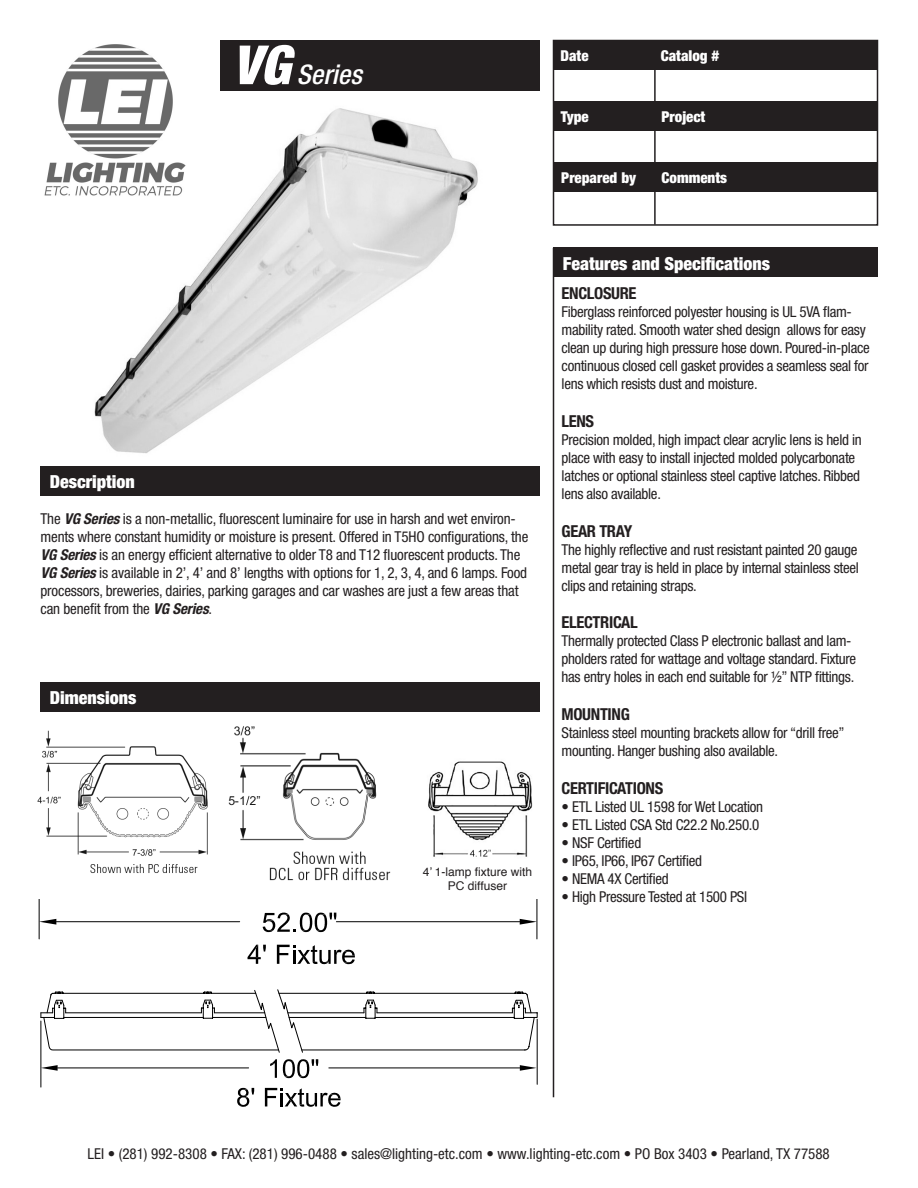
<style>
.page{position:relative;width:918px;height:1188px;background:#fff}
.page>*{position:absolute;margin:0;border:0;box-sizing:border-box;transform-origin:0 0}
.t1{font:italic 500 condensed 27px "Helvetica Neue";color:#fff}
.t2{font:900 condensed 18px "Helvetica Neue";color:#fff}
.Text{font:700 condensed 16.5px "Helvetica Neue";letter-spacing:-.02em;color:#231f20}
.Text-2{font:condensed 15px/18px "Helvetica Neue";letter-spacing:-.02em;color:#231f20}
.Tab_Text{font:condensed 15px "Helvetica Neue";letter-spacing:-.02em;color:#231f20}
.Text-3{font:condensed 15px "Helvetica Neue";color:#231f20}
.t3{font:900 condensed 15px "Helvetica Neue";color:#fff}
.t4{font:12px/14.4px "Helvetica";color:#231f20;text-align:center}
.s1{font-weight:900;font-size:54px}
.s2{font-weight:700;font-style:italic}
</style>
<div class="page">
<div style="left:553px;top:40px;width:325px;height:186px;border:2px solid #231f20"></div>
<hr style="left:654px;top:40px;width:2px;height:185px;background:#231f20">
<img style="left:78px;top:108px;width:412px;height:359px">
<div style="left:40px;top:467px;width:500px;height:29px;background:#231f20"></div>
<div style="left:220px;top:40px;width:320px;height:51px;background:#231f20"></div>
<div style="left:40px;top:682px;width:500px;height:29px;background:#231f20"></div>
<div style="left:553px;top:40px;width:325px;height:30px;background:#231f20"></div>
<div style="left:554px;top:101px;width:324px;height:29px;background:#231f20"></div>
<div style="left:554px;top:163px;width:324px;height:29px;background:#231f20"></div>
<div style="left:554px;top:248px;width:324px;height:29px;background:#231f20"></div>
<hr style="left:553px;top:248px;width:1px;height:849px;background:#231f20">
<img style="left:37px;top:730px;width:171px;height:143px">
<img style="left:228px;top:726px;width:163px;height:155px">
<img style="left:428px;top:761px;width:105px;height:96px">
<hr style="left:46px;top:1112px;width:197px;height:1px;background:#000">
<svg style="left:40px;top:1051px;width:498px;height:37px"></svg>
<svg style="left:520px;top:1065px;width:17px;height:6px"></svg>
<hr style="left:329px;top:1067px;width:191px;height:1px;background:#000">
<svg style="left:270px;top:1059px;width:7px;height:19px"></svg>
<svg style="left:283px;top:1059px;width:35px;height:19px"></svg>
<svg style="left:237px;top:1088px;width:17px;height:19px"></svg>
<svg style="left:265px;top:1088px;width:76px;height:19px"></svg>
<svg style="left:41px;top:1065px;width:17px;height:6px"></svg>
<hr style="left:58px;top:1067px;width:191px;height:1px;background:#000">
<svg style="left:38px;top:900px;width:500px;height:151px"></svg>
<img style="left:44px;top:44px;width:158px;height:168px">
<p class="t1" style="left:232px;top:58px;width:131px"><span class="s1">VG</span> Series</p>
<p class="t2" style="left:50px;top:471px;width:86px">Description</p>
<p class="Text-2" style="left:40px;top:510px;width:489px">The <span class="s2">VG Series</span> is a non-metallic, fluorescent luminaire for use in harsh and wet environ&shy;ments where constant humidity or moisture is present. Offered in T5HO configurations, the <span class="s2">VG Series</span> is an energy efficient alternative to older T8 and T12 fluorescent products. The <span class="s2">VG Series</span> is available in 2’, 4’ and 8’ lengths with options for 1, 2, 3, 4, and 6 lamps. Food processors, breweries, dairies, parking garages and car washes are just a few areas that can benefit from the <span class="s2">VG Series</span>.</p>
<p class="t2" style="left:50px;top:686px;width:88px">Dimensions</p>
<p class="t4" style="left:423px;top:865px;width:111px">4’ 1-lamp fixture with<br>PC diffuser</p>
<p class="t3" style="left:561px;top:47px;width:30px">Date</p>
<p class="t3" style="left:661px;top:47px;width:60px">Catalog #</p>
<p class="t3" style="left:561px;top:107px;width:30px">Type</p>
<p class="t3" style="left:662px;top:107px;width:45px">Project</p>
<p class="t3" style="left:561px;top:169px;width:76px">Prepared by</p>
<p class="t3" style="left:662px;top:169px;width:67px">Comments</p>
<p class="t2" style="left:563px;top:252px;width:209px">Features and Specifications</p>
<p class="Text" style="left:562px;top:283px;width:76px">ENCLOSURE</p>
<p class="Text-2" style="left:562px;top:303px;width:310px">Fiberglass reinforced polyester housing is UL 5VA flam&shy;mability rated. Smooth water shed design allows for easy clean up during high pressure hose down. Poured-in-place continuous closed cell gasket provides a seamless seal for lens which resists dust and moisture.</p>
<p class="Text" style="left:562px;top:411px;width:34px">LENS</p>
<p class="Text-2" style="left:562px;top:430px;width:302px">Precision molded, high impact clear acrylic lens is held in place with easy to install injected molded polycarbonate latches or optional stainless steel captive latches. Ribbed lens also available.</p>
<p class="Text" style="left:562px;top:521px;width:72px">GEAR TRAY</p>
<p class="Text-2" style="left:562px;top:540px;width:299px;text-align:justify">The highly reflective and rust resistant painted 20 gauge metal gear tray is held in place by internal stainless steel clips and retaining straps.</p>
<p class="Text" style="left:562px;top:613px;width:78px">ELECTRICAL</p>
<p class="Text-2" style="left:562px;top:632px;width:296px">Thermally protected Class P electronic ballast and lam&shy;pholders rated for wattage and voltage standard. Fixture has entry holes in each end suitable for ½” NTP fittings.</p>
<p class="Text" style="left:562px;top:704px;width:70px">MOUNTING</p>
<p class="Text-2" style="left:562px;top:724px;width:285px">Stainless steel mounting brackets allow for “drill free” mounting. Hanger bushing also available.</p>
<p class="Text" style="left:562px;top:778px;width:103px">CERTIFICATIONS</p>
<p class="Tab_Text" style="left:562px;top:798px;width:203px">• ETL Listed UL 1598 for Wet Location</p>
<p class="Tab_Text" style="left:562px;top:816px;width:199px">• ETL Listed CSA Std C22.2 No.250.0</p>
<p class="Tab_Text" style="left:562px;top:834px;width:81px">• NSF Certified</p>
<p class="Tab_Text" style="left:562px;top:852px;width:142px">• IP65, IP66, IP67 Certified</p>
<p class="Tab_Text" style="left:562px;top:870px;width:109px">• NEMA 4X Certified</p>
<p class="Tab_Text" style="left:562px;top:888px;width:187px">• High Pressure Tested at 1500 PSI</p>
<p class="Text-3" style="left:87px;top:1145px;width:744px">LEI • (281) 992-8308 • FAX: (281) 996-0488 • sales@lighting-etc.com • www.lighting-etc.com • PO Box 3403 • Pearland, TX 77588</p>
</div>
